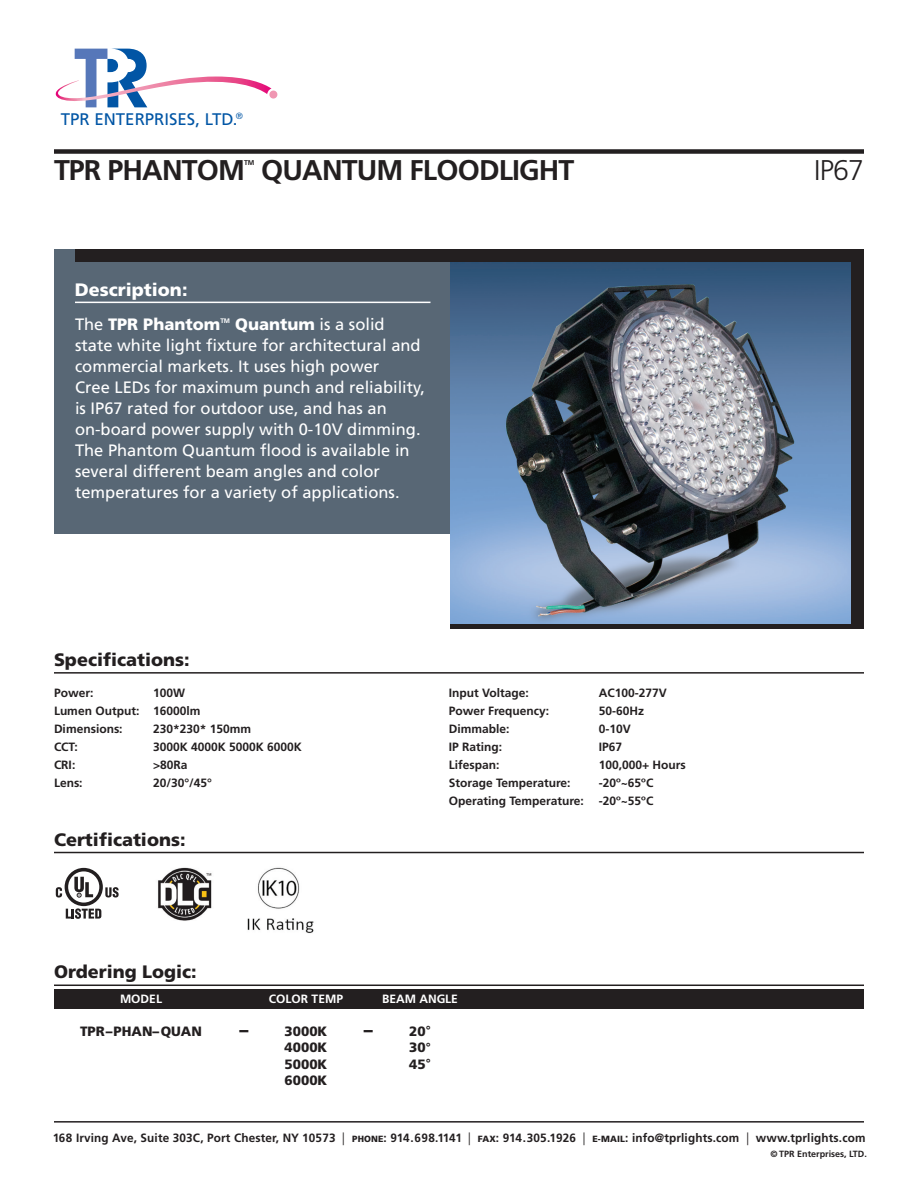
<style>
.page{position:relative;width:918px;height:1188px;background:#fff}
.page>*{position:absolute;margin:0;border:0;box-sizing:border-box;transform-origin:0 0}
.t1{font:700 28.5px "Frutiger LT Std";letter-spacing:-.03em;color:#231f20}
.t2{font:300 28.5px "Frutiger LT Std";color:#231f20}
.t3{font:900 18px "Frutiger LT Std";color:#231f20}
.t4{font:900 18px "Frutiger LT Std";color:#fff}
.t5{font:16.8px "Frutiger LT Std";color:#0155a5}
.t6{font:16.5px/21px "Frutiger LT Std";color:#fff}
.t7{font:900 16.5px "Frutiger LT Std";color:#fff}
.t8{font:900 13.5px "Frutiger LT Std";color:#231f20}
.t9{font:700 12px "Frutiger LT Std";color:#231f20}
.t10{font:700 12px "Frutiger LT Std";color:#fff}
.t11{font:700 9px "Frutiger LT Std";color:#231f20}
.t12{font:700 7.05px "Frutiger LT Std";color:#231f20}
.t13{font:700 6.6px "Frutiger LT Std";color:#fff}
.s1{font-weight:400}
.s2{font-weight:900}
.s3{font-weight:700;font-size:18px}
.s4{font-weight:300;font-size:12.75px}
.s5{font-weight:900;font-size:9px}
</style>
<div class="page">
<svg style="left:55px;top:49px;width:217px;height:58px"></svg>
<div style="left:269px;top:91px;width:8px;height:8px;background:#f096b2;border-radius:50%"></div>
<div style="left:54px;top:149px;width:810px;height:5px;background:#231f20"></div>
<hr style="left:54px;top:672px;width:810px;height:2px;background:#231f20">
<div style="left:54px;top:989px;width:810px;height:20px;background:#231f20"></div>
<hr style="left:54px;top:985px;width:810px;height:1px;background:#231f20">
<div style="left:54px;top:249px;width:396px;height:285px;background:#586775"></div>
<hr style="left:75px;top:302px;width:355px;height:1px;background:#fff">
<img style="left:450px;top:262px;width:402px;height:362px">
<hr style="left:54px;top:1121px;width:810px;height:2px;background:#231f20">
<div style="left:75px;top:249px;width:789px;height:13px;background:#231f20"></div>
<div style="left:852px;top:255px;width:12px;height:371px;background:#231f20"></div>
<div style="left:450px;top:624px;width:414px;height:5px;background:#231f20"></div>
<hr style="left:54px;top:852px;width:810px;height:1px;background:#231f20">
<svg style="left:66px;top:908px;width:35px;height:11px"></svg>
<svg style="left:105px;top:887px;width:14px;height:11px"></svg>
<div style="left:65px;top:868px;width:38px;height:38px;background:#231f20;border-radius:50%"></div>
<svg style="left:68px;top:871px;width:31px;height:32px"></svg>
<svg style="left:74px;top:877px;width:19px;height:20px"></svg>
<svg style="left:56px;top:887px;width:6px;height:11px"></svg>
<img style="left:158px;top:867px;width:54px;height:54px">
<img style="left:247px;top:867px;width:67px;height:66px">
<p class="t5" style="left:61px;top:109px;width:184px">TPR ENTERPRISES, LTD. <sup>®</sup></p>
<p class="t1" style="left:54px;top:153px;width:192px">TPR PHANTOM</p>
<p class="t12" style="left:244px;top:159px;width:12px">TM</p>
<p class="t1" style="left:261px;top:153px;width:315px">QUANTUM FLOODLIGHT</p>
<p class="t2" style="left:814px;top:154px;width:51px">IP67</p>
<p class="t4" style="left:75px;top:278px;width:114px">Description:</p>
<p class="t7" style="left:75px;top:314px;width:147px"><span class="s1">The</span> TPR Phantom</p>
<p class="t13" style="left:220px;top:317px;width:11px">TM</p>
<p class="t6" style="left:75px;top:314px;width:351px;text-indent:160px"><span class="s2">Quantum</span> is a solid state white light fixture for architectural and commercial markets. It uses high power<br>Cree LEDs for maximum punch and reliability, is IP67 rated for outdoor use, and has an on-board power supply with 0-10V dimming.<br>The Phantom Quantum flood is available in several different beam angles and color temperatures for a variety of applications.</p>
<p class="t3" style="left:54px;top:649px;width:137px">Specifications:</p>
<p class="t9" style="left:54px;top:686px;width:41px">Power:</p>
<p class="t9" style="left:153px;top:686px;width:34px">100W</p>
<p class="t9" style="left:54px;top:704px;width:148px">Lumen Output: 16000lm</p>
<p class="t9" style="left:54px;top:722px;width:70px">Dimensions:</p>
<p class="t9" style="left:153px;top:722px;width:100px">230*230* 150mm</p>
<p class="t9" style="left:54px;top:740px;width:25px">CCT:</p>
<p class="t9" style="left:153px;top:740px;width:150px">3000K 4000K 5000K 6000K</p>
<p class="t9" style="left:54px;top:758px;width:23px">CRI:</p>
<p class="t9" style="left:153px;top:758px;width:36px">&gt;80Ra</p>
<p class="t9" style="left:54px;top:776px;width:30px">Lens:</p>
<p class="t9" style="left:153px;top:776px;width:60px">20/30°/45°</p>
<p class="t3" style="left:54px;top:828px;width:133px">Certifications:</p>
<p class="t3" style="left:54px;top:961px;width:144px">Ordering Logic:</p>
<p class="t9" style="left:449px;top:686px;width:82px">Input Voltage:</p>
<p class="t9" style="left:599px;top:686px;width:70px">AC100-277V</p>
<p class="t9" style="left:449px;top:704px;width:102px">Power Frequency:</p>
<p class="t9" style="left:599px;top:704px;width:47px">50-60Hz</p>
<p class="t9" style="left:449px;top:722px;width:62px">Dimmable:</p>
<p class="t9" style="left:599px;top:722px;width:34px">0-10V</p>
<p class="t9" style="left:449px;top:740px;width:55px">IP Rating:</p>
<p class="t9" style="left:599px;top:740px;width:25px">IP67</p>
<p class="t9" style="left:449px;top:758px;width:52px">Lifespan:</p>
<p class="t9" style="left:599px;top:758px;width:89px">100,000+ Hours</p>
<p class="t9" style="left:449px;top:776px;width:123px">Storage Temperature:</p>
<p class="t9" style="left:599px;top:776px;width:56px">-20º~65ºC</p>
<p class="t9" style="left:449px;top:794px;width:206px">Operating Temperature: -20º~55ºC</p>
<p class="t10" style="left:120px;top:991px;width:43px">MODEL</p>
<p class="t10" style="left:269px;top:991px;width:76px">COLOR TEMP</p>
<p class="t10" style="left:382px;top:991px;width:77px">BEAM ANGLE</p>
<p class="t8" style="left:80px;top:1023px;width:123px">TPR–PHAN–QUAN</p>
<p class="t8" style="left:285px;top:1023px;width:44px">3000K</p>
<p class="t8" style="left:409px;top:1023px;width:23px">20<span class="s3">˚</span></p>
<p class="t8" style="left:285px;top:1039px;width:44px">4000K</p>
<p class="t8" style="left:409px;top:1039px;width:23px">30<span class="s3">˚</span></p>
<p class="t8" style="left:285px;top:1056px;width:44px">5000K</p>
<p class="t8" style="left:409px;top:1056px;width:23px">45<span class="s3">˚</span></p>
<p class="t8" style="left:285px;top:1072px;width:44px">6000K</p>
<p class="t3" style="left:239px;top:1019px;width:10px">–</p>
<p class="t3" style="left:364px;top:1019px;width:10px">–</p>
<p class="t9" style="left:53px;top:1131px;width:814px">168 Irving Ave, Suite 303C, Port Chester, NY 10573 <span class="s4">|</span> <span class="s5">PHONE</span>: 914.698.1141 <span class="s4">|</span> <span class="s5">FAX</span>: 914.305.1926 <span class="s4">|</span> <span class="s5">E-MAIL</span>: info@tprlights.com <span class="s4">|</span> www.tprlights.com</p>
<p class="t11" style="left:771px;top:1149px;width:98px">© TPR Enterprises, LTD.</p>
</div>
